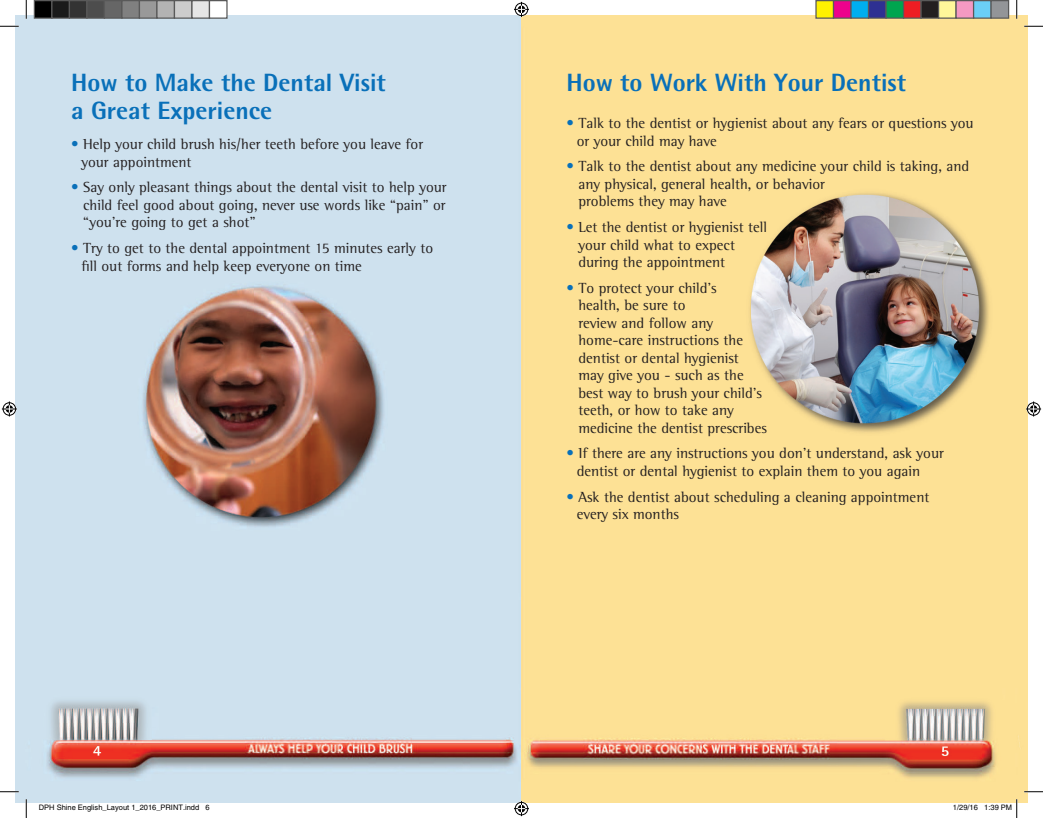
<style>
.page{position:relative;width:1043px;height:818px;background:#fff}
.page>*{position:absolute;margin:0;border:0;box-sizing:border-box;transform-origin:0 0}
.t1{font:800 25px/27.5px "Rotis Semi Sans";color:#0970b9}
.t2{font:15px/17.5px "Rotis Semi Serif";color:#231f20}
.t3{font:7.5px "Helvetica";color:#000}
.s1{color:#0970b9}
</style>
<div class="page">
<img style="left:15px;top:15px;width:506px;height:787px">
<svg style="left:521px;top:15px;width:507px;height:787px;background:#eed494"></svg>
<svg style="left:0;top:25px;width:19px;height:2px"></svg>
<svg style="left:1024px;top:25px;width:18px;height:2px"></svg>
<svg style="left:0;top:790px;width:19px;height:2px"></svg>
<svg style="left:1024px;top:790px;width:18px;height:2px"></svg>
<svg style="left:25px;top:0;width:2px;height:19px"></svg>
<svg style="left:25px;top:799px;width:2px;height:19px"></svg>
<svg style="left:1015px;top:0;width:2px;height:19px"></svg>
<svg style="left:514px;top:2px;width:15px;height:15px"></svg>
<svg style="left:514px;top:801px;width:15px;height:15px"></svg>
<svg style="left:2px;top:401px;width:15px;height:15px"></svg>
<svg style="left:1026px;top:401px;width:15px;height:15px"></svg>
<div style="left:34px;top:1px;width:18px;height:17px;background:#000"></div>
<div style="left:34px;top:0;width:18px;height:19px;border:1px solid #595959"></div>
<div style="left:52px;top:1px;width:17px;height:17px;background:#1a1a1a"></div>
<div style="left:51px;top:0;width:19px;height:19px;border:1px solid #595959"></div>
<div style="left:69px;top:1px;width:18px;height:17px;background:#333"></div>
<div style="left:69px;top:0;width:19px;height:19px;border:1px solid #595959"></div>
<div style="left:87px;top:1px;width:17px;height:17px;background:#4d4d4d"></div>
<div style="left:86px;top:0;width:19px;height:19px;border:1px solid #595959"></div>
<div style="left:104px;top:1px;width:18px;height:17px;background:#666"></div>
<div style="left:104px;top:0;width:18px;height:19px;border:1px solid #595959"></div>
<div style="left:122px;top:1px;width:17px;height:17px;background:#808080"></div>
<div style="left:121px;top:0;width:19px;height:19px;border:1px solid #595959"></div>
<div style="left:139px;top:1px;width:18px;height:17px;background:#999"></div>
<div style="left:139px;top:0;width:19px;height:19px;border:1px solid #595959"></div>
<div style="left:157px;top:1px;width:17px;height:17px;background:#b3b3b3"></div>
<div style="left:156px;top:0;width:19px;height:19px;border:1px solid #595959"></div>
<div style="left:174px;top:1px;width:18px;height:17px;background:#ccc"></div>
<div style="left:174px;top:0;width:18px;height:19px;border:1px solid #595959"></div>
<div style="left:192px;top:1px;width:17px;height:17px;background:#e6e6e6"></div>
<div style="left:191px;top:0;width:19px;height:19px;border:1px solid #595959"></div>
<div style="left:209px;top:1px;width:18px;height:17px;background:#fff"></div>
<div style="left:209px;top:0;width:19px;height:19px;border:1px solid #595959"></div>
<div style="left:816px;top:1px;width:17px;height:17px;background:#fff101"></div>
<div style="left:815px;top:0;width:19px;height:19px;border:1px solid #595959"></div>
<div style="left:833px;top:1px;width:18px;height:17px;background:#ed028c"></div>
<div style="left:832px;top:0;width:19px;height:19px;border:1px solid #595959"></div>
<div style="left:851px;top:1px;width:17px;height:17px;background:#00aeef"></div>
<div style="left:850px;top:0;width:19px;height:19px;border:1px solid #595959"></div>
<div style="left:868px;top:1px;width:18px;height:17px;background:#2e3092"></div>
<div style="left:868px;top:0;width:18px;height:19px;border:1px solid #595959"></div>
<div style="left:886px;top:1px;width:17px;height:17px;background:#00a54f"></div>
<div style="left:885px;top:0;width:19px;height:19px;border:1px solid #595959"></div>
<div style="left:903px;top:1px;width:18px;height:17px;background:#ee1d23"></div>
<div style="left:902px;top:0;width:19px;height:19px;border:1px solid #595959"></div>
<div style="left:921px;top:1px;width:17px;height:17px;background:#231f20"></div>
<div style="left:920px;top:0;width:19px;height:19px;border:1px solid #595959"></div>
<div style="left:938px;top:1px;width:18px;height:17px;background:#fff79a"></div>
<div style="left:938px;top:0;width:18px;height:19px;border:1px solid #595959"></div>
<div style="left:956px;top:1px;width:17px;height:17px;background:#f499c2"></div>
<div style="left:955px;top:0;width:19px;height:19px;border:1px solid #595959"></div>
<div style="left:973px;top:1px;width:18px;height:17px;background:#6bcff6"></div>
<div style="left:972px;top:0;width:19px;height:19px;border:1px solid #595959"></div>
<div style="left:991px;top:1px;width:17px;height:17px;background:#939598"></div>
<div style="left:990px;top:0;width:19px;height:19px;border:1px solid #595959"></div>
<svg style="left:984px;top:799px;width:33px;height:19px"></svg>
<h1 class="t1" style="left:71px;top:68px;width:316px">How to Make the Dental Visit a Great Experience</h1>
<p class="t2" style="left:81px;top:135px;width:343px;text-indent:-10px"><span class="s1">•</span> Help your child brush his/her teeth before you leave for your appointment</p>
<p class="t2" style="left:83px;top:179px;width:365px;text-align:justify;text-indent:-12px"><span class="s1">•</span> Say only pleasant things about the dental visit to help your child feel good about going, never use words like “pain” or “you’re going to get a shot”</p>
<p class="t2" style="left:81px;top:239px;width:353px;text-indent:-10px"><span class="s1">•</span> Try to get to the dental appointment 15 minutes early to fill out forms and help keep everyone on time</p>
<h1 class="t1" style="left:566px;top:68px;width:341px">How to Work With Your Dentist</h1>
<p class="t2" style="left:576px;top:114px;width:398px;text-indent:-10px"><span class="s1">•</span> Talk to the dentist or hygienist about any fears or questions you or your child may have</p>
<p class="t2" style="left:578px;top:158px;width:392px;text-indent:-12px"><span class="s1">•</span> Talk to the dentist about any medicine your child is taking, and any physical, general health, or behavior<br>problems they may have</p>
<p class="t2" style="left:578px;top:218px;width:190px;text-indent:-12px"><span class="s1">•</span> Let the dentist or hygienist tell your child what to expect during the appointment</p>
<p class="t2" style="left:578px;top:279px;width:190px;text-indent:-12px"><span class="s1">•</span> To protect your child’s<br>health, be sure to<br>review and follow any home-care instructions the dentist or dental hygienist may give you - such as the best way to brush your child’s teeth, or how to take any medicine the dentist prescribes</p>
<p class="t2" style="left:576px;top:444px;width:368px;text-indent:-10px"><span class="s1">•</span> If there are any instructions you don’t understand, ask your dentist or dental hygienist to explain them to you again</p>
<p class="t2" style="left:576px;top:487px;width:354px;text-indent:-10px"><span class="s1">•</span> Ask the dentist about scheduling a cleaning appointment every six months</p>
<p class="t3" style="left:39px;top:803px;width:172px">DPH Shine English_Layout 1_2016_PRINT.indd 6</p>
<p class="t3" style="left:952px;top:803px;width:61px">1/29/16 1:39 PM</p>
</div>
